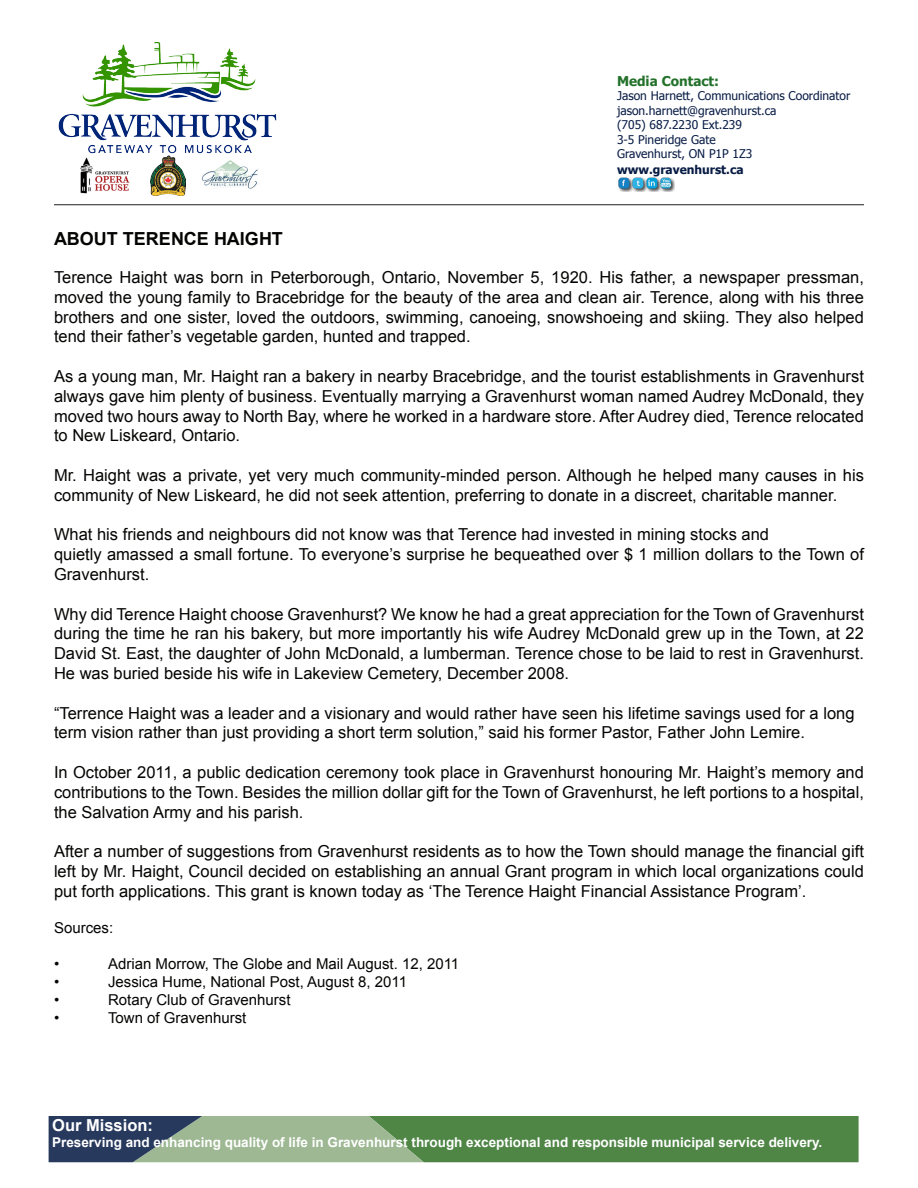
<style>
.page{position:relative;width:918px;height:1188px;background:#fff}
.page>*{position:absolute;margin:0;border:0;box-sizing:border-box;transform-origin:0 0}
.t1{font:700 18px "Arial";color:#040503}
.t2{font:16.5px/19.8px "Arial";color:#040503;text-align:justify}
.t3{font:700 16.5px "Arial";color:#fff}
.t4{font:15px "Arial";color:#040503}
.t5{font:700 13.5px "Arial";color:#fff}
.t6{font:700 13.5px "Tahoma";color:#23712a}
.t7{font:12px "Tahoma";color:#071b44}
.t8{font:700 12px "Tahoma";color:#071b44}
</style>
<div class="page">
<img style="left:58px;top:42px;width:219px;height:114px">
<img style="left:202px;top:160px;width:56px;height:29px">
<img style="left:150px;top:156px;width:35px;height:39px">
<img style="left:80px;top:157px;width:50px;height:37px">
<hr style="left:54px;top:204px;width:810px;height:1px;background:#231f20">
<img style="left:618px;top:177px;width:56px;height:15px">
<svg style="left:49px;top:1116px;width:810px;height:46px;background:#5f885f"></svg>
<p class="t6" style="left:617px;top:72px;width:103px">Media Contact:</p>
<p class="t7" style="left:617px;top:88px;width:235px">Jason Harnett, Communications Coordinator</p>
<p class="t7" style="left:617px;top:102px;width:161px">jason.harnett@gravenhurst.ca</p>
<p class="t7" style="left:617px;top:117px;width:126px">(705) 687.2230 Ext.239</p>
<p class="t7" style="left:617px;top:131px;width:100px">3-5 Pineridge Gate</p>
<p class="t7" style="left:617px;top:146px;width:137px">Gravenhurst, ON P1P 1Z3</p>
<p class="t8" style="left:617px;top:161px;width:128px">www.gravenhurst.ca</p>
<p class="t1" style="left:54px;top:227px;width:230px">ABOUT TERENCE HAIGHT</p>
<p class="t2" style="left:54px;top:268px;width:811px">Terence Haight was born in Peterborough, Ontario, November 5, 1920. His father, a newspaper pressman, moved the young family to Bracebridge for the beauty of the area and clean air. Terence, along with his three brothers and one sister, loved the outdoors, swimming, canoeing, snowshoeing and skiing. They also helped tend their father’s vegetable garden, hunted and trapped.</p>
<p class="t2" style="left:54px;top:367px;width:812px">As a young man, Mr. Haight ran a bakery in nearby Bracebridge, and the tourist establishments in Gravenhurst always gave him plenty of business. Eventually marrying a Gravenhurst woman named Audrey McDonald, they moved two hours away to North Bay, where he worked in a hardware store. After Audrey died, Terence relocated to New Liskeard, Ontario.</p>
<p class="t2" style="left:54px;top:466px;width:811px">Mr. Haight was a private, yet very much community-minded person. Although he helped many causes in his community of New Liskeard, he did not seek attention, preferring to donate in a discreet, charitable manner.</p>
<p class="t2" style="left:54px;top:525px;width:717px">What his friends and neighbours did not know was that Terence had invested in mining stocks and</p>
<p class="t2" style="left:54px;top:545px;width:811px">quietly amassed a small fortune. To everyone’s surprise he bequeathed over $ 1 million dollars to the Town of<br>Gravenhurst.</p>
<p class="t2" style="left:54px;top:604px;width:812px">Why did Terence Haight choose Gravenhurst? We know he had a great appreciation for the Town of Gravenhurst during the time he ran his bakery, but more importantly his wife Audrey McDonald grew up in the Town, at 22<br>David St. East, the daughter of John McDonald, a lumberman. Terence chose to be laid to rest in Gravenhurst.<br>He was buried beside his wife in Lakeview Cemetery, December 2008.</p>
<p class="t2" style="left:54px;top:703px;width:802px">“Terrence Haight was a leader and a visionary and would rather have seen his lifetime savings used for a long</p>
<p class="t2" style="left:54px;top:723px;width:753px">term vision rather than just providing a short term solution,” said his former Pastor, Father John Lemire.</p>
<p class="t2" style="left:54px;top:763px;width:811px">In October 2011, a public dedication ceremony took place in Gravenhurst honouring Mr. Haight’s memory and contributions to the Town. Besides the million dollar gift for the Town of Gravenhurst, he left portions to a hospital, the Salvation Army and his parish.</p>
<p class="t2" style="left:54px;top:842px;width:811px">After a number of suggestions from Gravenhurst residents as to how the Town should manage the financial gift left by Mr. Haight, Council decided on establishing an annual Grant program in which local organizations could put forth applications. This grant is known today as ‘The Terence Haight Financial Assistance Program’.</p>
<p class="t4" style="left:54px;top:918px;width:61px">Sources:</p>
<p class="t4" style="left:54px;top:954px;width:7px">•</p>
<p class="t4" style="left:108px;top:954px;width:353px">Adrian Morrow, The Globe and Mail August. 12, 2011</p>
<p class="t4" style="left:54px;top:972px;width:7px">•</p>
<p class="t4" style="left:108px;top:972px;width:301px">Jessica Hume, National Post, August 8, 2011</p>
<p class="t4" style="left:54px;top:990px;width:7px">•</p>
<p class="t4" style="left:108px;top:990px;width:184px">Rotary Club of Gravenhurst</p>
<p class="t4" style="left:54px;top:1008px;width:7px">•</p>
<p class="t4" style="left:108px;top:1008px;width:140px">Town of Gravenhurst</p>
<p class="t3" style="left:52px;top:1114px;width:102px">Our Mission:</p>
<p class="t5" style="left:52px;top:1134px;width:772px">Preserving and enhancing quality of life in Gravenhurst through exceptional and responsible municipal service delivery.</p>
</div>
